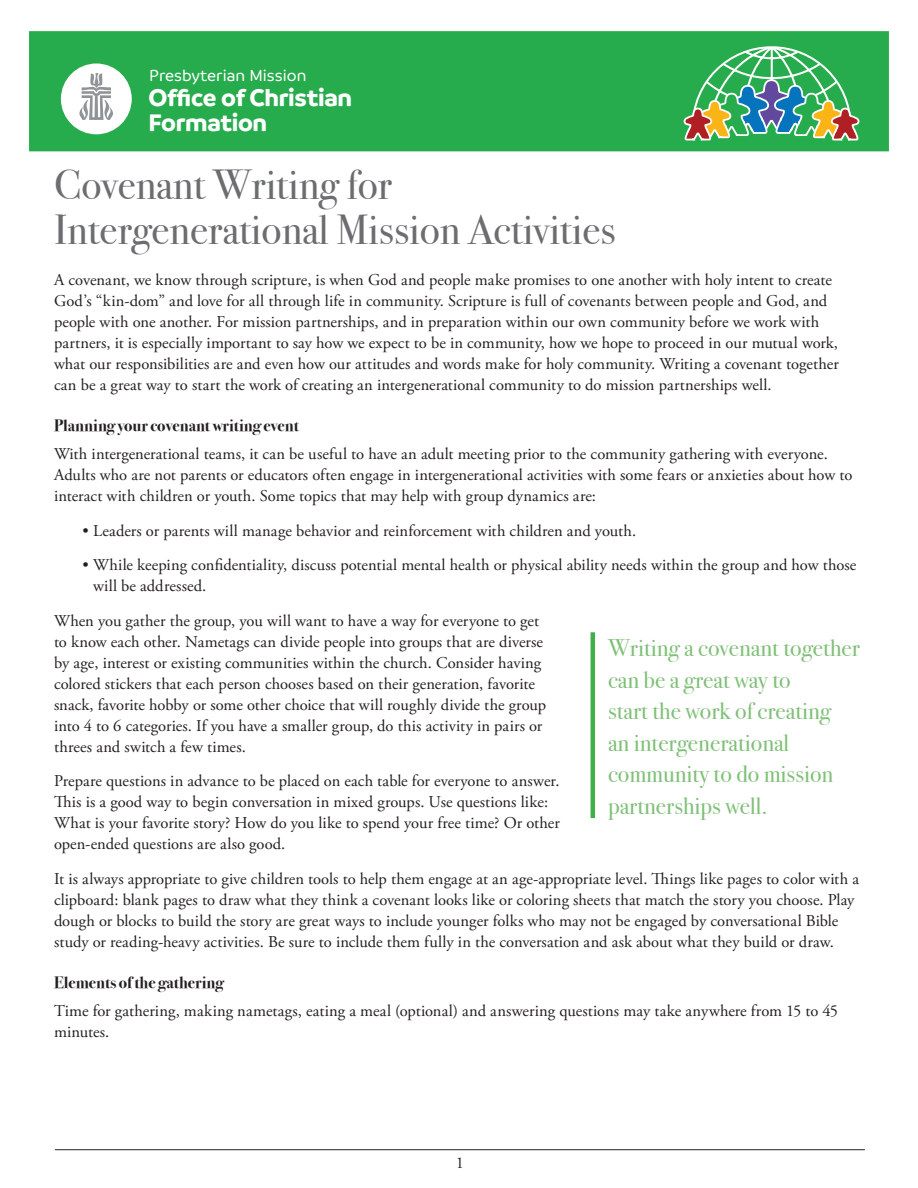
<style>
.page{position:relative;width:918px;height:1188px;background:#fff}
.page>*{position:absolute;margin:0;border:0;box-sizing:border-box;transform-origin:0 0}
.t1{font:42px/45px "Bodoni Svty Two OSITCTT";color:#6c6d70}
.t2{font:700 25.8px/25.5px "Branding";letter-spacing:-.01em;color:#fff}
.t3{font:24px/31.5px "Bodoni Svty Two OSITCTT";color:#7fc077}
.t4{font:500 17.25px "Branding";color:#fff}
.Body{font:16.5px/21px "Adobe Garamond Pro";letter-spacing:.005em;color:#231f20}
.Body_head{font:700 16.5px "Bodoni Svty Two OSITCTT";color:#231f20}
</style>
<div class="page">
<div style="left:27px;top:29px;width:864px;height:124px;background:#27ac4d;border:2px solid #fff"></div>
<svg style="left:683px;top:46px;width:177px;height:107px"></svg>
<div style="left:61px;top:64px;width:71px;height:70px;background:#fff;border-radius:50%"></div>
<svg style="left:79px;top:73px;width:34px;height:47px"></svg>
<hr style="left:55px;top:1149px;width:810px;height:1px;background:#231f20">
<hr style="left:591px;top:632px;width:4px;height:186px;background:#40ae49">
<p class="t4" style="left:149px;top:66px;width:159px">Presbyterian Mission</p>
<h2 class="t2" style="left:148px;top:85px;width:205px">Office of Christian<br>Formation</h2>
<p class="t1" style="left:54px;top:162px;width:563px">Covenant Writing for<br>Intergenerational Mission Activities</p>
<p class="Body" style="left:54px;top:270px;width:786px">A covenant, we know through scripture, is when God and people make promises to one another with holy intent to create God’s “kin-dom” and love for all through life in community. Scripture is full of covenants between people and God, and people with one another. For mission partnerships, and in preparation within our own community before we work with partners, it is especially important to say how we expect to be in community, how we hope to proceed in our mutual work, what our responsibilities are and even how our attitudes and words make for holy community. Writing a covenant together can be a great way to start the work of creating an intergenerational community to do mission partnerships well.</p>
<p class="Body_head" style="left:54px;top:416px;width:247px">Planning your covenant writing event</p>
<p class="Body" style="left:54px;top:444px;width:800px">With intergenerational teams, it can be useful to have an adult meeting prior to the community gathering with everyone.<br>Adults who are not parents or educators often engage in intergenerational activities with some fears or anxieties about how to interact with children or youth. Some topics that may help with group dynamics are:</p>
<p class="Body" style="left:82px;top:521px;width:555px">• Leaders or parents will manage behavior and reinforcement with children and youth.</p>
<p class="Body" style="left:93px;top:555px;width:765px;text-indent:-11px">• While keeping confidentiality, discuss potential mental health or physical ability needs within the group and how those will be addressed.</p>
<p class="Body" style="left:54px;top:611px;width:494px">When you gather the group, you will want to have a way for everyone to get to know each other. Nametags can divide people into groups that are diverse by age, interest or existing communities within the church. Consider having colored stickers that each person chooses based on their generation, favorite snack, favorite hobby or some other choice that will roughly divide the group into 4 to 6 categories. If you have a smaller group, do this activity in pairs or threes and switch a few times.</p>
<p class="Body" style="left:54px;top:771px;width:507px">Prepare questions in advance to be placed on each table for everyone to answer.<br>This is a good way to begin conversation in mixed groups. Use questions like:<br>What is your favorite story? How do you like to spend your free time? Or other open-ended questions are also good.</p>
<p class="Body" style="left:54px;top:869px;width:807px">It is always appropriate to give children tools to help them engage at an age-appropriate level. Things like pages to color with a clipboard: blank pages to draw what they think a covenant looks like or coloring sheets that match the story you choose. Play dough or blocks to build the story are great ways to include younger folks who may not be engaged by conversational Bible study or reading-heavy activities. Be sure to include them fully in the conversation and ask about what they build or draw.</p>
<p class="Body_head" style="left:54px;top:973px;width:171px">Elements of the gathering</p>
<p class="Body" style="left:54px;top:1001px;width:786px">Time for gathering, making nametags, eating a meal (optional) and answering questions may take anywhere from 15 to 45 minutes.</p>
<p class="t3" style="left:608px;top:632px;width:253px">Writing a covenant together can be a great way to<br>start the work of creating<br>an intergenerational community to do mission partnerships well.</p>
<p class="Body" style="left:456px;top:1153px;width:10px">1</p>
</div>
